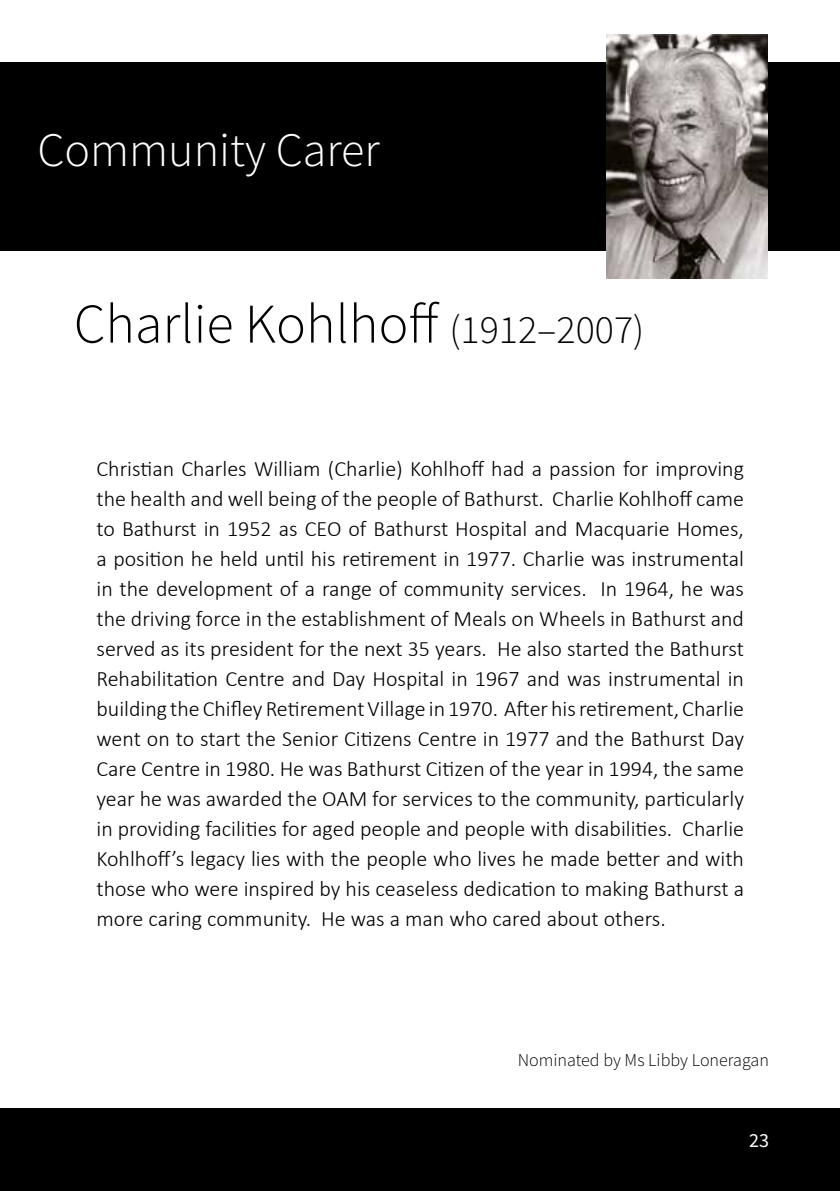
<style>
.page{position:relative;width:840px;height:1191px;background:#fff}
.page>*{position:absolute;margin:0;border:0;box-sizing:border-box;transform-origin:0 0}
.t1{font:300 56px "Source Sans Pro";color:#000}
.t2{font:300 48px "Source Sans Pro";color:#fff}
.t3{font:300 22px/30px "Calibri";color:#000;text-align:justify}
.t4{font:20px "Source Sans Pro";color:#fff}
.t5{font:300 18px "Source Sans Pro";color:#000}
.s1{font-size:40px}
</style>
<div class="page">
<div style="left:0;top:1108px;width:839px;height:83px;background:#000"></div>
<div style="left:0;top:62px;width:839px;height:189px;background:#000"></div>
<img style="left:606px;top:35px;width:161px;height:244px">
<h2 class="t2" style="left:37px;top:121px;width:343px">Community Carer</h2>
<h1 class="t1" style="left:74px;top:290px;width:571px">Charlie Kohlhoff <span class="s1">(1912–2007)</span></h1>
<p class="t3" style="left:96px;top:453px;width:648px">Christian Charles William (Charlie) Kohlhoff had a passion for improving the health and well being of the people of Bathurst. Charlie Kohlhoff came to Bathurst in 1952 as CEO of Bathurst Hospital and Macquarie Homes, a position he held until his retirement in 1977. Charlie was instrumental in the development of a range of community services. In 1964, he was the driving force in the establishment of Meals on Wheels in Bathurst and served as its president for the next 35 years. He also started the Bathurst Rehabilitation Centre and Day Hospital in 1967 and was instrumental in building the Chifley Retirement Village in 1970. After his retirement, Charlie went on to start the Senior Citizens Centre in 1977 and the Bathurst Day Care Centre in 1980. He was Bathurst Citizen of the year in 1994, the same year he was awarded the OAM for services to the community, particularly in providing facilities for aged people and people with disabilities. Charlie Kohlhoff’s legacy lies with the people who lives he made better and with those who were inspired by his ceaseless dedication to making Bathurst a more caring community. He was a man who cared about others.</p>
<p class="t5" style="left:473px;top:1048px;width:296px">Nominated by Bathurst Regional Council</p>
<p class="t5" style="left:517px;top:1048px;width:253px">Nominated by Ms Libby Loneragan</p>
<p class="t4" style="left:748px;top:1127px;width:21px">23</p>
</div>
